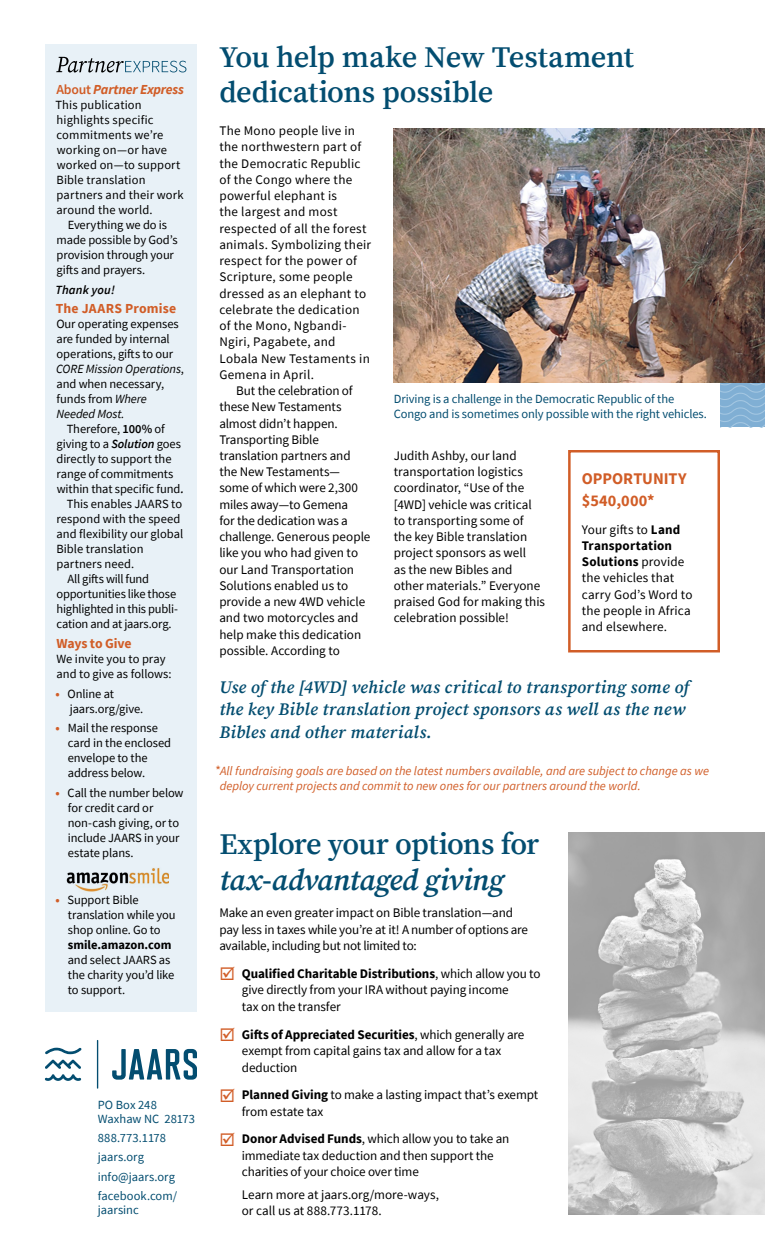
<style>
.page{position:relative;width:765px;height:1260px;background:#fff}
.page>*{position:absolute;margin:0;border:0;box-sizing:border-box;transform-origin:0 0}
.t1{font:600 30px/35px "Source Serif Pro";letter-spacing:-.015em;color:#034d70}
.t2{font:italic 600 30px "Source Serif Pro";letter-spacing:-.015em;color:#034d70}
.t3{font:italic 600 17.5px/22.5px "Source Serif Pro";letter-spacing:.02em;color:#034d70}
.t4{font:700 16.25px/22.5px "Source Sans Pro";color:#d15d27}
.t5{font:italic 700 13.75px "Source Sans Pro";letter-spacing:-.015em;color:#d15d27}
.t6{font:700 13.75px "Source Sans Pro";letter-spacing:.01em;color:#d15d27}
.t7{font:700 13.75px "Source Sans Pro";letter-spacing:-.015em;color:#d15d27}
.t8{font:13.12px/16.2px "Source Sans Pro";color:#000}
.t9{font:13.12px/16.2px "Source Sans Pro";letter-spacing:.02em;color:#000}
.t10{font:12.5px/15px "Source Sans Pro";letter-spacing:-.005em;color:#000}
.t11{font:12.5px/19.4px "Source Sans Pro";letter-spacing:-.005em;color:#034d70}
.t12{font:italic 12.5px/15px "Source Sans Pro";color:#d15d27}
.t13{font:italic 12.5px "Source Sans Pro";letter-spacing:-.005em;color:#000}
.t14{font:700 12.5px "Source Sans Pro";letter-spacing:-.005em;color:#000}
.t15{font:italic 600 12.5px "Source Sans Pro";letter-spacing:.01em;color:#000}
.s1{font-weight:600;font-style:normal}
.s2{font-style:normal}
.s3{font-style:italic}
.s4{font-weight:600}
.s5{font-weight:600;font-style:italic}
.s6{font-weight:700;color:#d15d27}
.s7{font-weight:700}
.s8{font-style:normal;font-size:13.12px}
</style>
<div class="page">
<div style="left:45px;top:44px;width:152px;height:968px;background:#e8f1f7"></div>
<img style="left:66px;top:868px;width:102px;height:24px">
<svg style="left:112px;top:1049px;width:85px;height:31px"></svg>
<hr style="left:97px;top:1040px;width:1px;height:48px;background:#034d70">
<svg style="left:45px;top:1048px;width:37px;height:6px"></svg>
<svg style="left:45px;top:1060px;width:36px;height:21px"></svg>
<svg style="left:56px;top:57px;width:130px;height:16px"></svg>
<svg style="left:720px;top:382px;width:45px;height:46px;background:#87b1d3"></svg>
<div style="left:568px;top:450px;width:152px;height:202px;border:2px solid #d15d27"></div>
<img style="left:394px;top:129px;width:371px;height:253px">
<img style="left:568px;top:832px;width:197px;height:383px">
<p class="t5" style="left:56px;top:80px;width:129px"><span class="s1">About</span> Partner Express</p>
<p class="t10" style="left:55px;top:97px;width:130px">This publication highlights specific commitments we’re working on—or have worked on—to support<br>Bible translation partners and their work around the world.</p>
<p class="t10" style="left:57px;top:217px;width:123px;text-indent:11px">Everything we do is made possible by God’s provision through your gifts and prayers.</p>
<p class="t15" style="left:55px;top:281px;width:61px">Thank you!</p>
<p class="t6" style="left:56px;top:299px;width:122px">The JAARS Promise</p>
<p class="t10" style="left:56px;top:316px;width:124px">Our operating expenses</p>
<p class="t10" style="left:57px;top:331px;width:115px">are funded by internal</p>
<p class="t10" style="left:57px;top:346px;width:118px">operations, gifts to our</p>
<p class="t13" style="left:56px;top:361px;width:129px">CORE Mission Operations<span class="s2">,</span></p>
<p class="t10" style="left:57px;top:376px;width:109px">and when necessary,</p>
<p class="t10" style="left:57px;top:391px;width:92px">funds from <span class="s3">Where</span></p>
<p class="t13" style="left:56px;top:406px;width:70px">Needed Most.</p>
<p class="t10" style="left:67px;top:421px;width:100px">Therefore, <span class="s4">100%</span> of</p>
<p class="t10" style="left:57px;top:436px;width:126px">giving to a <span class="s5">Solution</span> goes</p>
<p class="t10" style="left:57px;top:451px;width:117px">directly to support the</p>
<p class="t10" style="left:57px;top:466px;width:118px">range of commitments</p>
<p class="t10" style="left:57px;top:481px;width:129px">within that specific fund<span class="s5">.</span></p>
<p class="t10" style="left:67px;top:496px;width:117px">This enables JAARS to</p>
<p class="t10" style="left:57px;top:511px;width:125px">respond with the speed</p>
<p class="t10" style="left:57px;top:526px;width:128px">and flexibility our global</p>
<p class="t10" style="left:56px;top:541px;width:89px">Bible translation</p>
<p class="t10" style="left:57px;top:556px;width:79px">partners need.</p>
<p class="t10" style="left:68px;top:571px;width:83px">All gifts will fund</p>
<p class="t10" style="left:57px;top:586px;width:121px">opportunities like those</p>
<p class="t10" style="left:57px;top:601px;width:123px">highlighted in this publi-</p>
<p class="t10" style="left:57px;top:616px;width:117px">cation and at jaars.org.</p>
<p class="t7" style="left:57px;top:635px;width:76px">Ways to Give</p>
<p class="t10" style="left:57px;top:652px;width:117px">We invite you to pray and to give as follows:</p>
<p class="t10" style="left:70px;top:686px;width:75px;text-indent:-14px"><span class="s6">•</span> Online at jaars.org/give.</p>
<p class="t10" style="left:68px;top:721px;width:105px;text-indent:-12px"><span class="s6">•</span> Mail the response card in the enclosed envelope to the address below.</p>
<p class="t10" style="left:68px;top:785px;width:117px;text-indent:-12px"><span class="s6">•</span> Call the number below for credit card or non-cash giving, or to include JAARS in your estate plans.</p>
<p class="t10" style="left:68px;top:892px;width:109px;text-indent:-12px"><span class="s6">•</span> Support Bible translation while you shop online. Go to</p>
<p class="t14" style="left:68px;top:936px;width:105px">smile.amazon.com</p>
<p class="t10" style="left:68px;top:952px;width:108px">and select JAARS as the charity you’d like to support.</p>
<p class="t11" style="left:98px;top:1098px;width:99px;line-height:13.8px">PO Box 248<br>Waxhaw NC 28173</p>
<p class="t11" style="left:98px;top:1128px;width:81px">888.773.1178 jaars.org info@jaars.org facebook.com/</p>
<p class="t11" style="left:98px;top:1200px;width:43px">jaarsinc</p>
<h1 class="t1" style="left:219px;top:41px;width:416px">You help make New Testament dedications possible</h1>
<p class="t9" style="left:219px;top:122px;width:153px">The Mono people live in the northwestern part of the Democratic Republic of the Congo where the powerful elephant is<br>the largest and most respected of all the forest animals. Symbolizing their respect for the power of<br>Scripture, some people dressed as an elephant to celebrate the dedication of the Mono, Ngbandi-<br>Ngiri, Pagabete, and<br>Lobala New Testaments in<br>Gemena in April.</p>
<p class="t8" style="left:219px;top:382px;width:153px;text-indent:17px">But the celebration of these New Testaments almost didn’t happen.<br>Transporting Bible translation partners and the New Testaments— some of which were 2,300 miles away—to Gemena<br>for the dedication was a challenge. Generous people like you who had given to our Land Transportation<br>Solutions enabled us to provide a new 4WD vehicle and two motorcycles and help make this dedication possible. According to</p>
<p class="t11" style="left:394px;top:391px;width:315px;line-height:15px">Driving is a challenge in the Democratic Republic of the<br>Congo and is sometimes only possible with the right vehicles.</p>
<p class="t8" style="left:394px;top:447px;width:153px">Judith Ashby, our land transportation logistics coordinator, “Use of the [4WD] vehicle was critical to transporting some of the key Bible translation project sponsors as well<br>as the new Bibles and other materials.” Everyone praised God for making this celebration possible!</p>
<p class="t4" style="left:582px;top:467px;width:106px">OPPORTUNITY $540,000*</p>
<p class="t8" style="left:582px;top:521px;width:112px">Your gifts to <span class="s7">Land<br>Transportation<br>Solutions</span> provide the vehicles that carry God’s Word to the people in Africa and elsewhere.</p>
<h2 class="t3" style="left:219px;top:676px;width:471px">Use of the [4WD] vehicle was critical to transporting some of the key Bible translation project sponsors as well as the new<br>Bibles and other materials.</h2>
<p class="t12" style="left:220px;top:763px;width:491px;text-indent:-4px"><span class="s8">*</span>All fundraising goals are based on the latest numbers available, and are subject to change as we deploy current projects and commit to new ones for our partners around the world.</p>
<h1 class="t1" style="left:219px;top:828px;width:322px">Explore your options for</h1>
<h1 class="t2" style="left:219px;top:862px;width:286px">tax-advantaged giving</h1>
<p class="t8" style="left:219px;top:905px;width:310px">Make an even greater impact on Bible translation—and pay less in taxes while you’re at it! A number of options are available, including but not limited to:</p>
<p class="t8" style="left:242px;top:965px;width:300px"><span class="s7">Qualified Charitable Distributions</span>, which allow you to give directly from your IRA without paying income<br>tax on the transfer</p>
<p class="t8" style="left:242px;top:1026px;width:284px"><span class="s7">Gifts of Appreciated Securities</span>, which generally are exempt from capital gains tax and allow for a tax deduction</p>
<p class="t8" style="left:242px;top:1087px;width:298px"><span class="s7">Planned Giving</span> to make a lasting impact that’s exempt from estate tax</p>
<p class="t8" style="left:242px;top:1131px;width:269px"><span class="s7">Donor Advised Funds</span>, which allow you to take an immediate tax deduction and then support the charities of your choice over time</p>
<p class="t8" style="left:242px;top:1186px;width:199px">Learn more at jaars.org/more-ways, or call us at 888.773.1178.</p>
</div>
